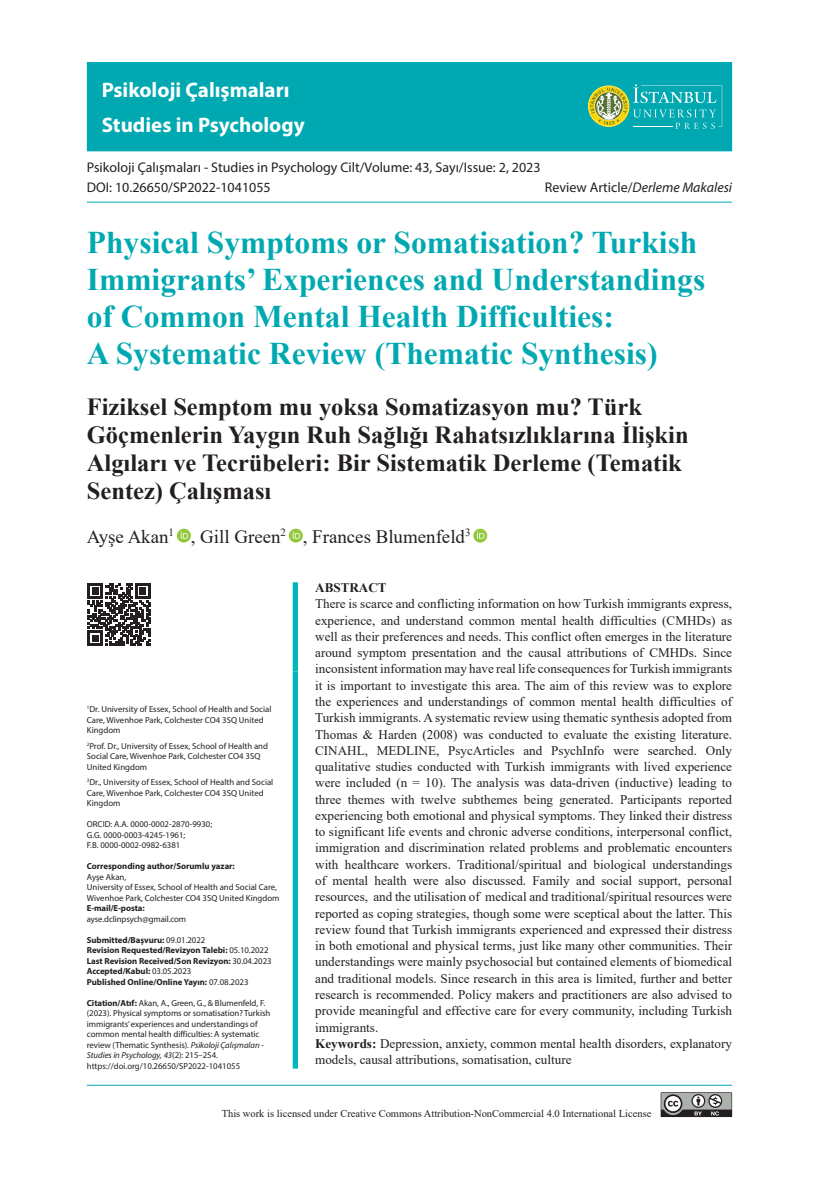
<style>
.page{position:relative;width:819px;height:1191px;background:#fff}
.page>*{position:absolute;margin:0;border:0;box-sizing:border-box;transform-origin:0 0}
.t1{font:700 31.5px/36.8px "Times New Roman";color:#00a9b1}
.t2{font:700 24.5px/28px "Times New Roman";color:#231f20}
.t3{font:700 21px/35px "Myriad Pro";color:#fff}
.t4{font:18.9px "Times New Roman";color:#231f20}
.t5{font:14px/20.5px "Myriad Pro";color:#231f20}
.t6{font:italic 14px "Myriad Pro";color:#231f20}
.t7{font:13.12px/16.3px "Times New Roman";color:#231f20}
.t8{font:700 13.12px "Times New Roman";color:#231f20}
.t9{font:10.5px "Times New Roman";color:#231f20}
.t10{font:8.75px/10.5px "Myriad Pro";color:#231f20}
.t11{font:700 8.75px/10.5px "Myriad Pro";letter-spacing:-.005em;color:#231f20}
.s1{font-style:normal}
.s2{font-weight:700}
.s3{font-weight:400}
.s4{font-style:italic}
</style>
<div class="page">
<div style="left:87px;top:62px;width:645px;height:89px;background:#00a9b1"></div>
<hr style="left:87px;top:202px;width:208px;height:1px;background:#00a9b1">
<hr style="left:295px;top:202px;width:218px;height:1px;background:#00a9b1">
<hr style="left:513px;top:202px;width:219px;height:1px;background:#00a9b1">
<div style="left:293px;top:582px;width:5px;height:89px;background:#00b6bc"></div>
<div style="left:293px;top:671px;width:5px;height:397px;background:#00b6bc"></div>
<svg style="left:588px;top:84px;width:134px;height:45px;background:#42b4a1"></svg>
<svg style="left:177px;top:528px;width:14px;height:14px"></svg>
<svg style="left:181px;top:531px;width:7px;height:8px"></svg>
<svg style="left:289px;top:528px;width:14px;height:14px"></svg>
<svg style="left:292px;top:531px;width:8px;height:8px"></svg>
<svg style="left:473px;top:528px;width:14px;height:14px"></svg>
<svg style="left:477px;top:531px;width:7px;height:8px"></svg>
<svg style="left:88px;top:583px;width:62px;height:62px"></svg>
<hr style="left:87px;top:1084px;width:645px;height:1px;background:#00a9b1">
<svg style="left:660px;top:1092px;width:72px;height:25px;background:#818380"></svg>
<h3 class="t3" style="left:102px;top:72px;width:204px">Psikoloji Çalışmaları<br>Studies in Psychology</h3>
<p class="t5" style="left:87px;top:157px;width:455px">Psikoloji Çalışmaları - Studies in Psychology Cilt/Volume: 43, Sayı/Issue: 2, 2023<br>DOI: 10.26650/SP2022-1041055</p>
<p class="t6" style="left:545px;top:179px;width:189px"><span class="s1">Review Article/</span>Derleme Makalesi</p>
<h1 class="t1" style="left:87px;top:223px;width:620px">Physical Symptoms or Somatisation? Turkish Immigrants’ Experiences and Understandings of Common Mental Health Difficulties:<br>A Systematic Review (Thematic Synthesis)</h1>
<h2 class="t2" style="left:87px;top:392px;width:603px">Fiziksel Semptom mu yoksa Somatizasyon mu? Türk Göçmenlerin Yaygın Ruh Sağlığı Rahatsızlıklarına İlişkin Algıları ve Tecrübeleri: Bir Sistematik Derleme (Tematik Sentez) Çalışması</h2>
<h3 class="t4" style="left:87px;top:523px;width:385px">Ayşe Akan<sup>1</sup> , Gill Green<sup>2</sup> , Frances Blumenfeld<sup>3</sup></h3>
<p class="t8" style="left:315px;top:578px;width:73px">ABSTRACT</p>
<p class="t7" style="left:315px;top:595px;width:418px">There is scarce and conflicting information on how Turkish immigrants express, experience, and understand common mental health difficulties (CMHDs) as well as their preferences and needs. This conflict often emerges in the literature around symptom presentation and the causal attributions of CMHDs. Since inconsistent information may have real life consequences for Turkish immigrants it is important to investigate this area. The aim of this review was to explore the experiences and understandings of common mental health difficulties of Turkish immigrants. A systematic review using thematic synthesis adopted from Thomas &amp; Harden (2008) was conducted to evaluate the existing literature.<br>CINAHL, MEDLINE, PsycArticles and PsychInfo were searched. Only qualitative studies conducted with Turkish immigrants with lived experience were included (n = 10). The analysis was data-driven (inductive) leading to three themes with twelve subthemes being generated. Participants reported experiencing both emotional and physical symptoms. They linked their distress to significant life events and chronic adverse conditions, interpersonal conflict, immigration and discrimination related problems and problematic encounters with healthcare workers. Traditional/spiritual and biological understandings of mental health were also discussed. Family and social support, personal resources, and the utilisation of medical and traditional/spiritual resources were reported as coping strategies, though some were sceptical about the latter. This review found that Turkish immigrants experienced and expressed their distress in both emotional and physical terms, just like many other communities. Their understandings were mainly psychosocial but contained elements of biomedical and traditional models. Since research in this area is limited, further and better research is recommended. Policy makers and practitioners are also advised to provide meaningful and effective care for every community, including Turkish immigrants.<br><span class="s2">Keywords:</span> Depression, anxiety, common mental health disorders, explanatory models, causal attributions, somatisation, culture</p>
<p class="t10" style="left:87px;top:703px;width:186px"><sup>1</sup>Dr. University of Essex, School of Health and Social<br>Care, Wivenhoe Park, Colchester CO4 3SQ United<br>Kingdom</p>
<p class="t10" style="left:87px;top:740px;width:183px"><sup>2</sup>Prof. Dr., University of Essex, School of Health and<br>Social Care, Wivenhoe Park, Colchester CO4 3SQ<br>United Kingdom</p>
<p class="t10" style="left:87px;top:776px;width:188px"><sup>3</sup>Dr., University of Essex, School of Health and Social<br>Care, Wivenhoe Park, Colchester CO4 3SQ United<br>Kingdom</p>
<p class="t10" style="left:87px;top:818px;width:127px">ORCID: A.A. 0000-0002-2870-9930;<br>G.G. 0000-0003-4245-1961;<br>F.B. 0000-0002-0982-6381</p>
<p class="t11" style="left:87px;top:860px;width:149px">Corresponding author/Sorumlu yazar:</p>
<p class="t10" style="left:87px;top:871px;width:194px">Ayşe Akan,<br>University of Essex, School of Health and Social Care,<br>Wivenhoe Park, Colchester CO4 3SQ United Kingdom</p>
<p class="t11" style="left:87px;top:902px;width:59px">E-mail/E-posta:</p>
<p class="t10" style="left:87px;top:913px;width:101px">ayse.dclinpsych@gmail.com</p>
<p class="t11" style="left:87px;top:934px;width:186px">Submitted/Başvuru: <span class="s3">09.01.2022<br></span>Revision Requested/Revizyon Talebi: <span class="s3">05.10.2022<br></span>Last Revision Received/Son Revizyon: <span class="s3">30.04.2023<br></span>Accepted/Kabul: <span class="s3">03.05.2023<br></span>Published Online/Online Yayın: <span class="s3">07.08.2023</span></p>
<p class="t10" style="left:87px;top:997px;width:185px"><span class="s2">Citation/Atıf:</span> Akan, A., Green, G., &amp; Blumenfeld, F. (2023). Physical symptoms or somatisation? Turkish immigrants’ experiences and understandings of common mental health difficulties: A systematic review (Thematic Synthesis). <span class="s4">Psikoloji Çalışmaları - Studies in Psychology, 43</span>(2): 215–254. https://doi.org/10.26650/SP2022-1041055</p>
<p class="t9" style="left:222px;top:1106px;width:431px">This work is licensed under Creative Commons Attribution-NonCommercial 4.0 International License</p>
</div>
